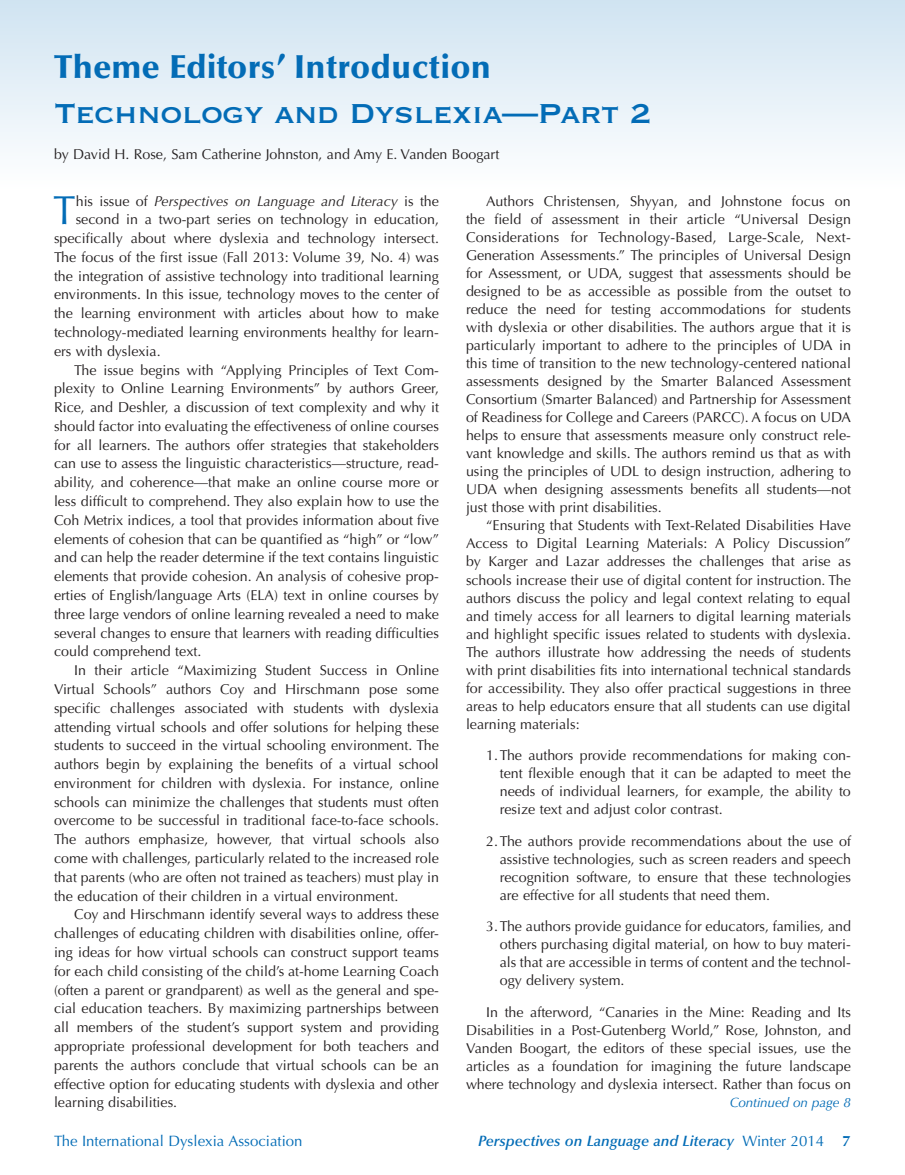
<style>
.page{position:relative;width:905px;height:1175px;background:#fff}
.page>*{position:absolute;margin:0;border:0;box-sizing:border-box;transform-origin:0 0}
.t1{font:40.5px "Optima";color:#036cb6}
.t2{font:36px "Copperplate";letter-spacing:-.02em;color:#036cb6}
.t3{font:900 33px "Optima";letter-spacing:.01em;color:#036cb6}
.t4{font:italic 600 15px "Optima";color:#036cb6}
.t5{font:15px "Optima";color:#036cb6}
.t6{font:14.25px/18px "Optima";color:#231f20;text-align:justify}
.t7{font:italic 14.25px "Optima";color:#231f20}
.t8{font:italic 13.5px "Optima";letter-spacing:-.01em;color:#036cb6}
.s1{font-style:normal}
.s2{font-weight:400;font-style:normal}
.s3{font-weight:700;font-style:normal}
</style>
<div class="page">
<div style="left:0;top:0;width:904px;height:189px;background:linear-gradient(to bottom,#d0e3f1,#feffff)"></div>
<h3 class="t3" style="left:54px;top:47px;width:438px">Theme Editors’ Introduction</h3>
<h2 class="t2" style="left:54px;top:90px;width:599px">Technology and Dyslexia—Part 2</h2>
<p class="t6" style="left:54px;top:145px;width:447px">by David H. Rose, Sam Catherine Johnston, and Amy E. Vanden Boogart</p>
<h1 class="t1" style="left:53px;top:187px;width:24px">T</h1>
<p class="t7" style="left:76px;top:193px;width:365px"><span class="s1">his issue of</span> Perspectives on Language and Literacy <span class="s1">is the</span></p>
<p class="t6" style="left:76px;top:211px;width:365px">second in a two-part series on technology in education,</p>
<p class="t6" style="left:54px;top:229px;width:386px">specifically about where dyslexia and technology intersect.</p>
<p class="t6" style="left:54px;top:248px;width:386px">The focus of the first issue (Fall 2013: Volume 39, No. 4) was</p>
<p class="t6" style="left:54px;top:267px;width:386px">the integration of assistive technology into traditional learning</p>
<p class="t6" style="left:54px;top:286px;width:386px">environments. In this issue, technology moves to the center of</p>
<p class="t6" style="left:54px;top:304px;width:386px">the learning environment with articles about how to make</p>
<p class="t6" style="left:54px;top:323px;width:386px">technology-mediated learning environments healthy for learn-</p>
<p class="t6" style="left:54px;top:342px;width:108px">ers with dyslexia.</p>
<p class="t6" style="left:74px;top:361px;width:366px">The issue begins with “Applying Principles of Text Com-</p>
<p class="t6" style="left:54px;top:380px;width:386px">plexity to Online Learning Environments” by authors Greer,</p>
<p class="t6" style="left:54px;top:398px;width:386px">Rice, and Deshler, a discussion of text complexity and why it</p>
<p class="t6" style="left:54px;top:417px;width:386px">should factor into evaluating the effectiveness of online courses</p>
<p class="t6" style="left:54px;top:436px;width:386px">for all learners. The authors offer strategies that stakeholders</p>
<p class="t6" style="left:54px;top:455px;width:386px">can use to assess the linguistic characteristics—structure, read-</p>
<p class="t6" style="left:54px;top:473px;width:386px">ability, and coherence—that make an online course more or</p>
<p class="t6" style="left:54px;top:492px;width:386px">less difficult to comprehend. They also explain how to use the</p>
<p class="t6" style="left:54px;top:511px;width:386px">Coh Metrix indices, a tool that provides information about five</p>
<p class="t6" style="left:54px;top:530px;width:386px">elements of cohesion that can be quantified as “high” or “low”</p>
<p class="t6" style="left:54px;top:549px;width:386px">and can help the reader determine if the text contains linguistic</p>
<p class="t6" style="left:54px;top:567px;width:386px">elements that provide cohesion. An analysis of cohesive prop-</p>
<p class="t6" style="left:54px;top:586px;width:386px">erties of English/language Arts (ELA) text in online courses by</p>
<p class="t6" style="left:54px;top:605px;width:386px">three large vendors of online learning revealed a need to make</p>
<p class="t6" style="left:54px;top:624px;width:386px">several changes to ensure that learners with reading difficulties</p>
<p class="t6" style="left:54px;top:642px;width:149px">could comprehend text.</p>
<p class="t6" style="left:74px;top:661px;width:366px">In their article “Maximizing Student Success in Online</p>
<p class="t6" style="left:54px;top:680px;width:386px">Virtual Schools” authors Coy and Hirschmann pose some</p>
<p class="t6" style="left:54px;top:699px;width:386px">specific challenges associated with students with dyslexia</p>
<p class="t6" style="left:54px;top:718px;width:386px">attending virtual schools and offer solutions for helping these</p>
<p class="t6" style="left:54px;top:736px;width:386px">students to succeed in the virtual schooling environment. The</p>
<p class="t6" style="left:54px;top:755px;width:386px">authors begin by explaining the benefits of a virtual school</p>
<p class="t6" style="left:54px;top:774px;width:386px">environment for children with dyslexia. For instance, online</p>
<p class="t6" style="left:54px;top:793px;width:386px">schools can minimize the challenges that students must often</p>
<p class="t6" style="left:54px;top:812px;width:386px">overcome to be successful in traditional face-to-face schools.</p>
<p class="t6" style="left:54px;top:830px;width:386px">The authors emphasize, however, that virtual schools also</p>
<p class="t6" style="left:54px;top:849px;width:386px">come with challenges, particularly related to the increased role</p>
<p class="t6" style="left:54px;top:868px;width:386px">that parents (who are often not trained as teachers) must play in</p>
<p class="t6" style="left:54px;top:887px;width:346px">the education of their children in a virtual environment.</p>
<p class="t6" style="left:74px;top:905px;width:366px">Coy and Hirschmann identify several ways to address these</p>
<p class="t6" style="left:54px;top:924px;width:386px">challenges of educating children with disabilities online, offer-</p>
<p class="t6" style="left:54px;top:943px;width:386px">ing ideas for how virtual schools can construct support teams</p>
<p class="t6" style="left:54px;top:962px;width:386px">for each child consisting of the child’s at-home Learning Coach</p>
<p class="t6" style="left:54px;top:981px;width:386px">(often a parent or grandparent) as well as the general and spe-</p>
<p class="t6" style="left:54px;top:999px;width:386px">cial education teachers. By maximizing partnerships between</p>
<p class="t6" style="left:54px;top:1018px;width:386px">all members of the student’s support system and providing</p>
<p class="t6" style="left:54px;top:1037px;width:386px">appropriate professional development for both teachers and</p>
<p class="t6" style="left:54px;top:1056px;width:386px">parents the authors conclude that virtual schools can be an</p>
<p class="t6" style="left:54px;top:1074px;width:386px">effective option for educating students with dyslexia and other</p>
<p class="t6" style="left:54px;top:1093px;width:125px">learning disabilities.</p>
<p class="t6" style="left:466px;top:192px;width:386px;text-indent:20px">Authors Christensen, Shyyan, and Johnstone focus on the field of assessment in their article “Universal Design Considerations for Technology-Based, Large-Scale, Next-Generation Assessments.” The principles of Universal Design for Assessment, or UDA, suggest that assessments should be designed to be as accessible as possible from the outset to reduce the need for testing accommodations for students with dyslexia or other disabilities. The authors argue that it is particularly important to adhere to the principles of UDA in this time of transition to the new technology-centered national assessments designed by the Smarter Balanced Assessment Consortium (Smarter Balanced) and Partnership for Assessment of Readiness for College and Careers (PARCC). A focus on UDA helps to ensure that assessments measure only construct rele&shy;vant knowledge and skills. The authors remind us that as with using the principles of UDL to design instruction, adhering to UDA when designing assessments benefits all students—not just those with print disabilities.</p>
<p class="t6" style="left:466px;top:517px;width:386px;text-indent:20px">“Ensuring that Students with Text-Related Disabilities Have Access to Digital Learning Materials: A Policy Discussion” by Karger and Lazar addresses the challenges that arise as schools increase their use of digital content for instruction. The authors discuss the policy and legal context relating to equal and timely access for all learners to digital learning materials and highlight specific issues related to students with dyslexia.<br>The authors illustrate how addressing the needs of students with print disabilities fits into international technical standards for accessibility. They also offer practical suggestions in three areas to help educators ensure that all students can use digital learning materials:</p>
<p class="t6" style="left:500px;top:746px;width:353px;text-indent:-13px">1.The authors provide recommendations for making con&shy;tent flexible enough that it can be adapted to meet the needs of individual learners, for example, the ability to resize text and adjust color contrast.</p>
<p class="t6" style="left:500px;top:832px;width:353px;text-indent:-13px">2.The authors provide recommendations about the use of assistive technologies, such as screen readers and speech recognition software, to ensure that these technologies are effective for all students that need them.</p>
<p class="t6" style="left:500px;top:917px;width:353px;text-indent:-13px">3.The authors provide guidance for educators, families, and others purchasing digital material, on how to buy materi&shy;als that are accessible in terms of content and the technol&shy;ogy delivery system.</p>
<p class="t6" style="left:466px;top:1003px;width:386px;text-indent:20px">In the afterword, “Canaries in the Mine: Reading and Its Disabilities in a Post-Gutenberg World,” Rose, Johnston, and Vanden Boogart, the editors of these special issues, use the articles as a foundation for imagining the future landscape where technology and dyslexia intersect. Rather than focus on</p>
<p class="t8" style="left:730px;top:1095px;width:122px">Continued on page 8</p>
<p class="t5" style="left:54px;top:1131px;width:250px">The International Dyslexia Association</p>
<p class="t4" style="left:478px;top:1131px;width:374px">Perspectives on Language and Literacy <span class="s2">Winter 2014</span> <span class="s3">7</span></p>
</div>
